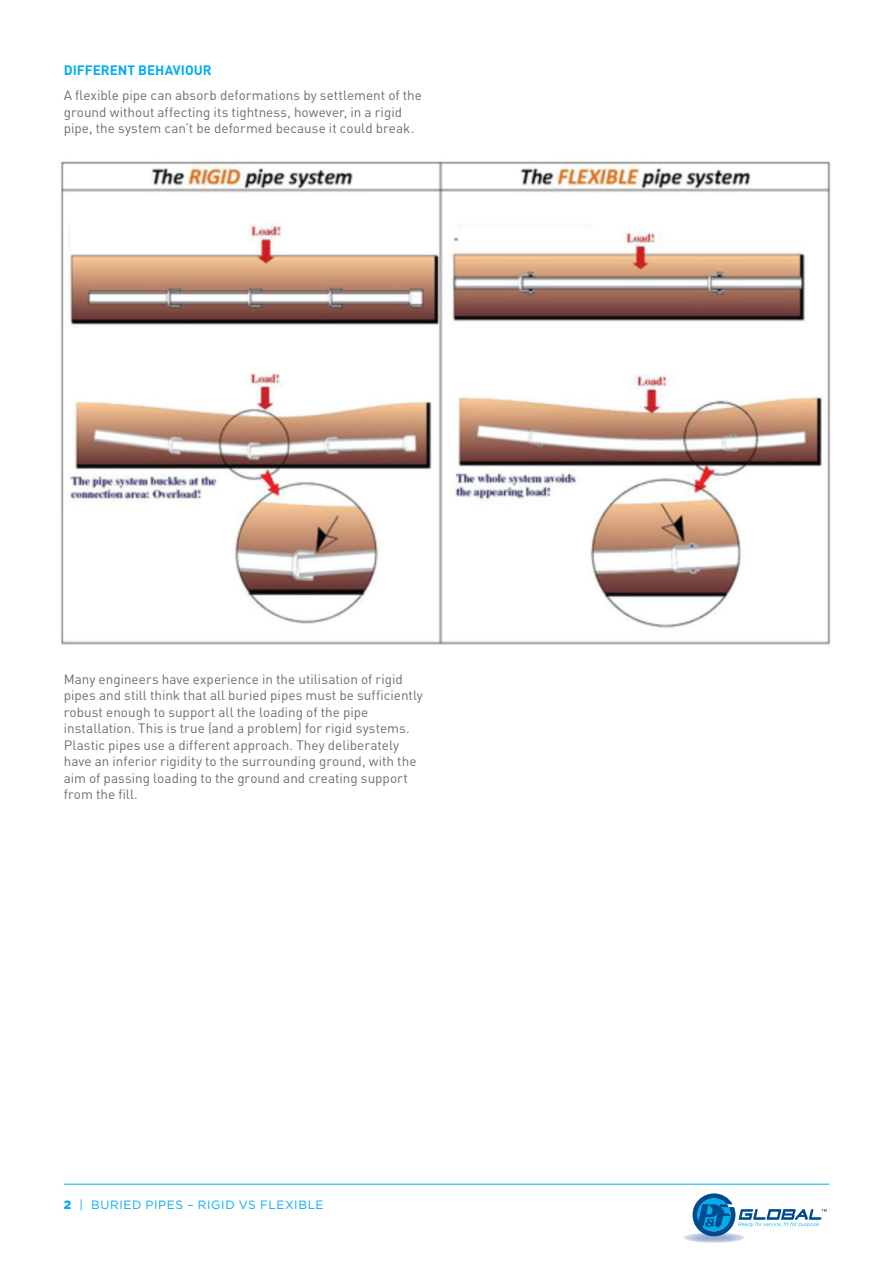
<style>
.page{position:relative;width:893px;height:1263px;background:#fff}
.page>*{position:absolute;margin:0;border:0;box-sizing:border-box;transform-origin:0 0}
.t1{font:13.5px/16.5px "DIN";color:#6c6d70}
.t2{font:700 13.5px "DIN";color:#00aeef}
.t3{font:12px "Gotham";letter-spacing:.05em;color:#00aeef}
.s1{font-weight:900}
</style>
<div class="page">
<hr style="left:64px;top:1184px;width:765px;height:1px;background:#00aeef">
<svg style="left:683px;top:1232px;width:62px;height:11px"></svg>
<svg style="left:692px;top:1193px;width:135px;height:43px"></svg>
<img style="left:61px;top:161px;width:770px;height:484px">
<p class="t2" style="left:64px;top:61px;width:149px">DIFFERENT BEHAVIOUR</p>
<p class="t1" style="left:64px;top:87px;width:360px">A flexible pipe can absorb deformations by settlement of the ground without affecting its tightness, however, in a rigid pipe, the system can’t be deformed because it could break.</p>
<p class="t1" style="left:64px;top:670px;width:361px">Many engineers have experience in the utilisation of rigid pipes and still think that all buried pipes must be sufficiently robust enough to support all the loading of the pipe installation. This is true (and a problem) for rigid systems.<br>Plastic pipes use a different approach. They deliberately have an inferior rigidity to the surrounding ground, with the aim of passing loading to the ground and creating support from the fill.</p>
<p class="t3" style="left:64px;top:1197px;width:261px"><span class="s1">2</span> | BURIED PIPES – RIGID VS FLEXIBLE</p>
</div>
